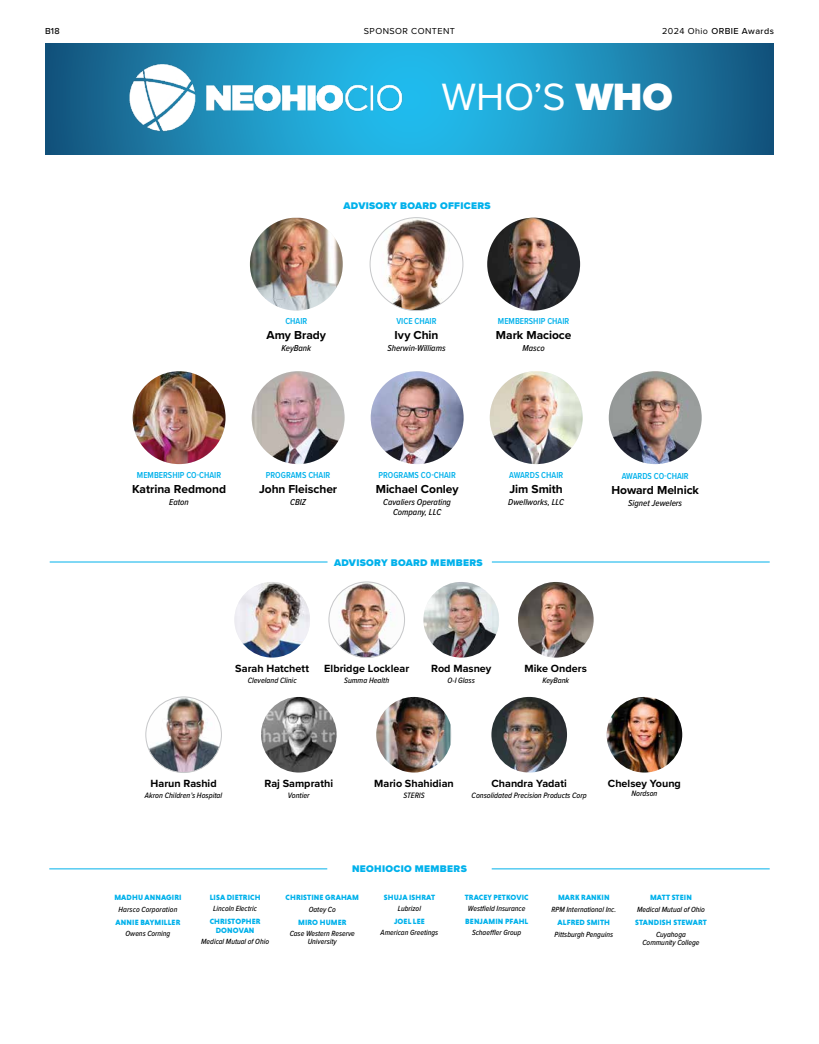
<style>
.page{position:relative;width:819px;height:1044px;background:#fff}
.page>*{position:absolute;margin:0;border:0;box-sizing:border-box;transform-origin:0 0}
.t1{font:39.5px "Proxima Nova";color:#fff}
.t2{font:700 12px "Proxima Nova";letter-spacing:-.005em;color:#000}
.t3{font:700 10.8px "Proxima Nova";color:#000}
.t4{font:900 10px "Proxima Nova";letter-spacing:.03em;color:#00b1eb}
.t5{font:600 9px "Proxima Nova Cond";color:#00b1eb}
.t6{font:italic 500 9px/10px "Proxima Nova Cond";color:#000;text-align:center}
.t7{font:500 9px "Proxima Nova";letter-spacing:.05em;color:#000}
.t8{font:9px "Proxima Nova";letter-spacing:.05em;color:#000}
.t9{font:italic 500 8.1px "Proxima Nova Cond";color:#000}
.t10{font:italic 500 7.8px/8.1px "Proxima Nova Cond";color:#000;text-align:center}
.t11{font:900 7.8px/9.3px "Niveau Grotesk";letter-spacing:.015em;color:#00b1eb;text-align:center}
.s1{font-weight:400}
.s2{font-weight:900}
</style>
<div class="page">
<svg style="left:45px;top:43px;width:729px;height:112px;background:#1c88b4"></svg>
<hr style="left:50px;top:562px;width:278px;height:1px;background:#00b1eb">
<hr style="left:492px;top:562px;width:278px;height:1px;background:#00b1eb">
<hr style="left:49px;top:869px;width:278px;height:1px;background:#00b1eb">
<hr style="left:492px;top:869px;width:278px;height:1px;background:#00b1eb">
<img style="left:250px;top:218px;width:93px;height:93px;border-radius:45px">
<img style="left:370px;top:218px;width:93px;height:93px;border-radius:46px">
<img style="left:487px;top:218px;width:93px;height:93px;border-radius:46px">
<img style="left:234px;top:582px;width:76px;height:76px;border-radius:38px">
<img style="left:133px;top:371px;width:93px;height:93px;border-radius:46px">
<img style="left:252px;top:371px;width:93px;height:93px;border-radius:46px">
<img style="left:371px;top:371px;width:93px;height:93px;border-radius:46px">
<img style="left:490px;top:371px;width:93px;height:93px;border-radius:46px">
<img style="left:609px;top:371px;width:93px;height:93px;border-radius:46px">
<img style="left:329px;top:582px;width:76px;height:76px;border-radius:38px">
<div style="left:329px;top:582px;width:76px;height:76px;border:1px solid #c7c8ca;border-radius:50%"></div>
<img style="left:423px;top:582px;width:76px;height:76px;border-radius:38px">
<img style="left:518px;top:582px;width:76px;height:76px;border-radius:38px">
<img style="left:146px;top:697px;width:75px;height:76px;border-radius:38px">
<div style="left:146px;top:697px;width:76px;height:76px;border:1px solid #c7c8ca;border-radius:50%"></div>
<img style="left:261px;top:697px;width:76px;height:76px;border-radius:38px">
<img style="left:376px;top:697px;width:74px;height:76px">
<img style="left:491px;top:697px;width:76px;height:76px;border-radius:38px">
<img style="left:607px;top:697px;width:75px;height:76px;border-radius:38px">
<img style="left:124px;top:57px;width:285px;height:80px">
<p class="t7" style="left:45px;top:24px;width:16px">B18</p>
<p class="t8" style="left:364px;top:24px;width:93px">SPONSOR CONTENT</p>
<p class="t7" style="left:662px;top:24px;width:113px"><span class="s1">2024 Ohio</span> ORBIE Awards</p>
<h1 class="t1" style="left:441px;top:67px;width:233px">WHO’S <span class="s2">WHO</span></h1>
<p class="t4" style="left:344px;top:198px;width:149px">ADVISORY BOARD OFFICERS</p>
<p class="t5" style="left:285px;top:315px;width:24px">CHAIR</p>
<h2 class="t2" style="left:267px;top:326px;width:61px">Amy Brady</h2>
<p class="t6" style="left:281px;top:343px;width:31px">KeyBank</p>
<p class="t5" style="left:396px;top:315px;width:42px">VICE CHAIR</p>
<h2 class="t2" style="left:394px;top:326px;width:46px">Ivy Chin</h2>
<p class="t6" style="left:387px;top:343px;width:60px">Sherwin-Williams</p>
<p class="t5" style="left:498px;top:315px;width:73px">MEMBERSHIP CHAIR</p>
<h2 class="t2" style="left:496px;top:326px;width:77px">Mark Macioce</h2>
<p class="t6" style="left:523px;top:343px;width:24px">Masco</p>
<p class="t5" style="left:137px;top:468px;width:86px">MEMBERSHIP CO-CHAIR</p>
<h2 class="t2" style="left:132px;top:480px;width:95px">Katrina Redmond</h2>
<p class="t6" style="left:169px;top:496px;width:21px">Eaton</p>
<p class="t5" style="left:266px;top:468px;width:66px">PROGRAMS CHAIR</p>
<h2 class="t2" style="left:259px;top:480px;width:80px">John Fleischer</h2>
<p class="t6" style="left:290px;top:496px;width:17px">CBIZ</p>
<p class="t5" style="left:379px;top:468px;width:79px">PROGRAMS CO-CHAIR</p>
<h2 class="t2" style="left:376px;top:480px;width:84px">Michael Conley</h2>
<p class="t6" style="left:383px;top:496px;width:69px">Cavaliers Operating<br>Company, LLC</p>
<p class="t4" style="left:334px;top:555px;width:150px">ADVISORY BOARD MEMBERS</p>
<p class="t5" style="left:509px;top:468px;width:56px">AWARDS CHAIR</p>
<h2 class="t2" style="left:509px;top:480px;width:55px">Jim Smith</h2>
<p class="t6" style="left:508px;top:496px;width:57px">Dwellworks, LLC</p>
<p class="t5" style="left:622px;top:469px;width:69px">AWARDS CO-CHAIR</p>
<h2 class="t2" style="left:611px;top:481px;width:89px">Howard Melnick</h2>
<p class="t6" style="left:628px;top:497px;width:55px">Signet Jewelers</p>
<h3 class="t3" style="left:235px;top:661px;width:75px">Sarah Hatchett</h3>
<p class="t9" style="left:248px;top:675px;width:50px">Cleveland Clinic</p>
<h3 class="t3" style="left:324px;top:661px;width:87px">Elbridge Locklear</h3>
<p class="t9" style="left:344px;top:675px;width:47px">Summa Health</p>
<h3 class="t3" style="left:431px;top:661px;width:62px">Rod Masney</h3>
<p class="t9" style="left:448px;top:675px;width:29px">O-I Glass</p>
<h3 class="t3" style="left:525px;top:661px;width:64px">Mike Onders</h3>
<p class="t9" style="left:542px;top:675px;width:28px">KeyBank</p>
<h3 class="t3" style="left:151px;top:776px;width:68px">Harun Rashid</h3>
<p class="t9" style="left:145px;top:790px;width:79px">Akron Children’s Hospital</p>
<h3 class="t3" style="left:265px;top:776px;width:70px">Raj Samprathi</h3>
<p class="t9" style="left:288px;top:790px;width:23px">Vontier</p>
<h3 class="t3" style="left:374px;top:776px;width:81px">Mario Shahidian</h3>
<p class="t9" style="left:403px;top:790px;width:23px">STERIS</p>
<h3 class="t3" style="left:492px;top:776px;width:77px">Chandra Yadati</h3>
<p class="t9" style="left:472px;top:790px;width:117px">Consolidated Precision Products Corp</p>
<h3 class="t3" style="left:608px;top:776px;width:74px">Chelsey Young</h3>
<p class="t9" style="left:631px;top:788px;width:27px">Nordson</p>
<p class="t4" style="left:352px;top:861px;width:116px">NEOHIOCIO MEMBERS</p>
<p class="t11" style="left:114px;top:892px;width:69px">MADHU ANNAGIRI</p>
<p class="t10" style="left:119px;top:905px;width:60px">Harsco Corporation</p>
<p class="t11" style="left:116px;top:918px;width:66px">ANNIE BAYMILLER</p>
<p class="t10" style="left:126px;top:929px;width:46px">Owens Corning</p>
<p class="t11" style="left:210px;top:892px;width:52px">LISA DIETRICH</p>
<p class="t10" style="left:213px;top:904px;width:45px">Lincoln Electric</p>
<p class="t11" style="left:210px;top:917px;width:52px">CHRISTOPHER<br>DONOVAN</p>
<p class="t10" style="left:201px;top:937px;width:69px">Medical Mutual of Ohio</p>
<p class="t11" style="left:286px;top:892px;width:75px">CHRISTINE GRAHAM</p>
<p class="t10" style="left:309px;top:905px;width:29px">Oatey Co</p>
<p class="t11" style="left:298px;top:918px;width:50px">MIRO HUMER</p>
<p class="t10" style="left:290px;top:929px;width:67px">Case Western Reserve<br>University</p>
<p class="t11" style="left:384px;top:892px;width:53px">SHUJA ISHRAT</p>
<p class="t10" style="left:398px;top:904px;width:25px">Lubrizol</p>
<p class="t11" style="left:394px;top:917px;width:32px">JOEL LEE</p>
<p class="t10" style="left:381px;top:928px;width:59px">American Greetings</p>
<p class="t11" style="left:465px;top:892px;width:65px">TRACEY PETKOVIC</p>
<p class="t10" style="left:468px;top:904px;width:59px">Westfield Insurance</p>
<p class="t11" style="left:465px;top:917px;width:65px">BENJAMIN PFAHL</p>
<p class="t10" style="left:472px;top:928px;width:51px">Schaeffler Group</p>
<p class="t11" style="left:558px;top:892px;width:53px">MARK RANKIN</p>
<p class="t10" style="left:552px;top:905px;width:66px">RPM International Inc.</p>
<p class="t11" style="left:558px;top:918px;width:54px">ALFRED SMITH</p>
<p class="t10" style="left:555px;top:930px;width:60px">Pittsburgh Penguins</p>
<p class="t11" style="left:650px;top:892px;width:43px">MATT STEIN</p>
<p class="t10" style="left:637px;top:905px;width:69px">Medical Mutual of Ohio</p>
<p class="t11" style="left:635px;top:918px;width:73px">STANDISH STEWART</p>
<p class="t10" style="left:642px;top:930px;width:59px">Cuyahoga<br>Community College</p>
</div>
